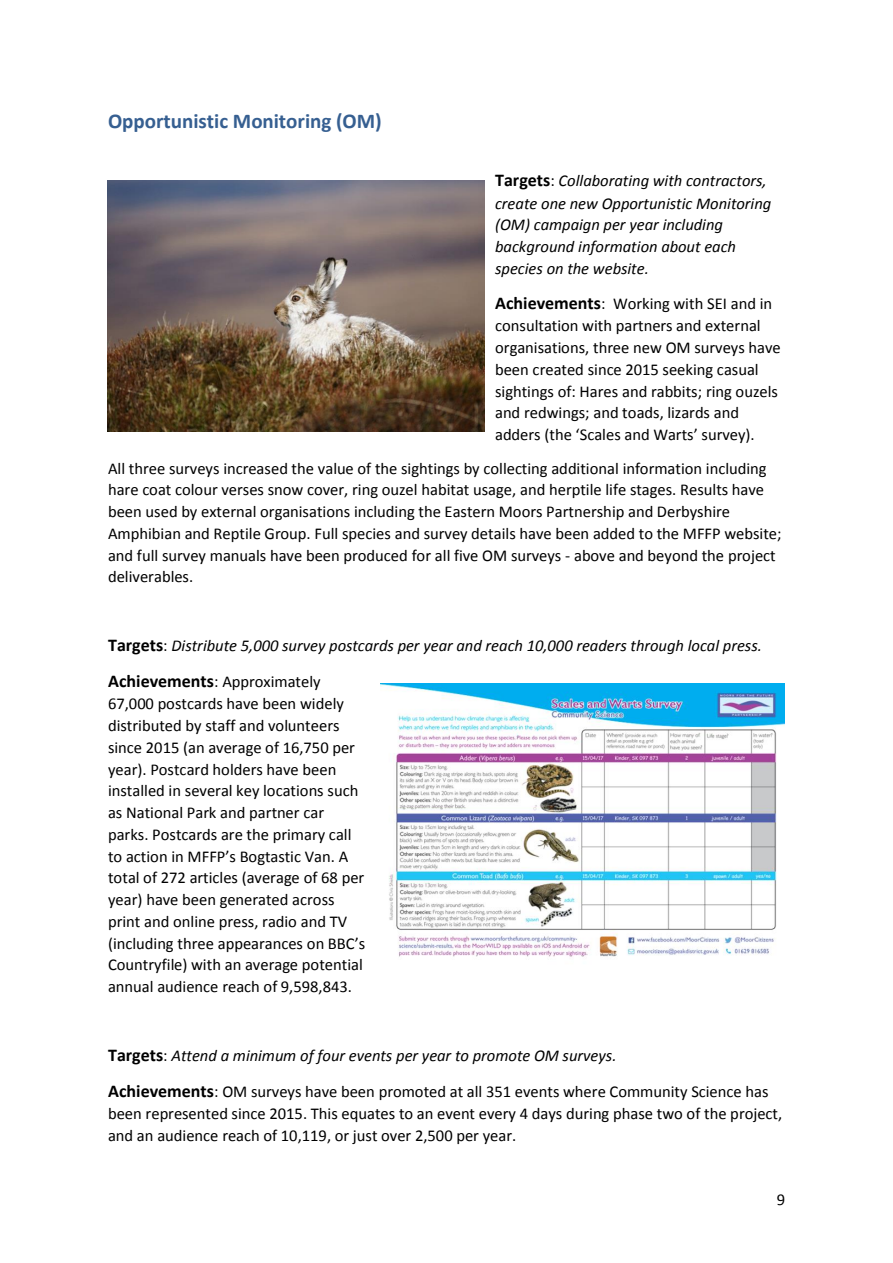
<style>
.page{position:relative;width:893px;height:1263px;background:#fff}
.page>*{position:absolute;margin:0;border:0;box-sizing:border-box;transform-origin:0 0}
.t1{font:700 21px "Calibri";color:#365f91}
.t2{font:16.5px/21.8px "Calibri";color:#000}
.t3{font:italic 16.5px/21.9px "Calibri";color:#000}
.s1{font-weight:700;font-style:normal;font-size:18px}
.s2{font-style:normal}
.s3{font-weight:700;font-size:18px}
</style>
<div class="page">
<img style="left:380px;top:683px;width:404px;height:274px">
<img style="left:108px;top:181px;width:376px;height:251px">
<h1 class="t1" style="left:108px;top:112px;width:275px">Opportunistic Monitoring (OM)</h1>
<p class="t3" style="left:495px;top:171px;width:278px"><span class="s1">Targets</span><span class="s2">:</span> Collaborating with contractors, create one new Opportunistic Monitoring (OM) campaign per year including background information about each species on the website.</p>
<p class="t2" style="left:495px;top:294px;width:287px"><span class="s3">Achievements</span>: Working with SEI and in consultation with partners and external organisations, three new OM surveys have been created since 2015 seeking casual sightings of: Hares and rabbits; ring ouzels and redwings; and toads, lizards and adders (the ‘Scales and Warts’ survey).</p>
<p class="t2" style="left:108px;top:459px;width:675px">All three surveys increased the value of the sightings by collecting additional information including hare coat colour verses snow cover, ring ouzel habitat usage, and herptile life stages. Results have been used by external organisations including the Eastern Moors Partnership and Derbyshire Amphibian and Reptile Group. Full species and survey details have been added to the MFFP website; and full survey manuals have been produced for all five OM surveys - above and beyond the project deliverables.</p>
<p class="t3" style="left:108px;top:636px;width:655px"><span class="s1">Targets</span><span class="s2">:</span> Distribute 5,000 survey postcards per year and reach 10,000 readers through local press.</p>
<p class="t2" style="left:108px;top:672px;width:259px"><span class="s3">Achievements</span>: Approximately 67,000 postcards have been widely distributed by staff and volunteers since 2015 (an average of 16,750 per year). Postcard holders have been installed in several key locations such as National Park and partner car parks. Postcards are the primary call to action in MFFP’s Bogtastic Van. A total of 272 articles (average of 68 per year) have been generated across print and online press, radio and TV (including three appearances on BBC’s Countryfile) with an average potential annual audience reach of 9,598,843.</p>
<p class="t3" style="left:108px;top:1046px;width:510px"><span class="s1">Targets</span><span class="s2">:</span> Attend a minimum of four events per year to promote OM surveys.</p>
<p class="t2" style="left:108px;top:1081px;width:676px"><span class="s3">Achievements</span>: OM surveys have been promoted at all 351 events where Community Science has been represented since 2015. This equates to an event every 4 days during phase two of the project, and an audience reach of 10,119, or just over 2,500 per year.</p>
<p class="t2" style="left:777px;top:1190px;width:10px">9</p>
</div>
